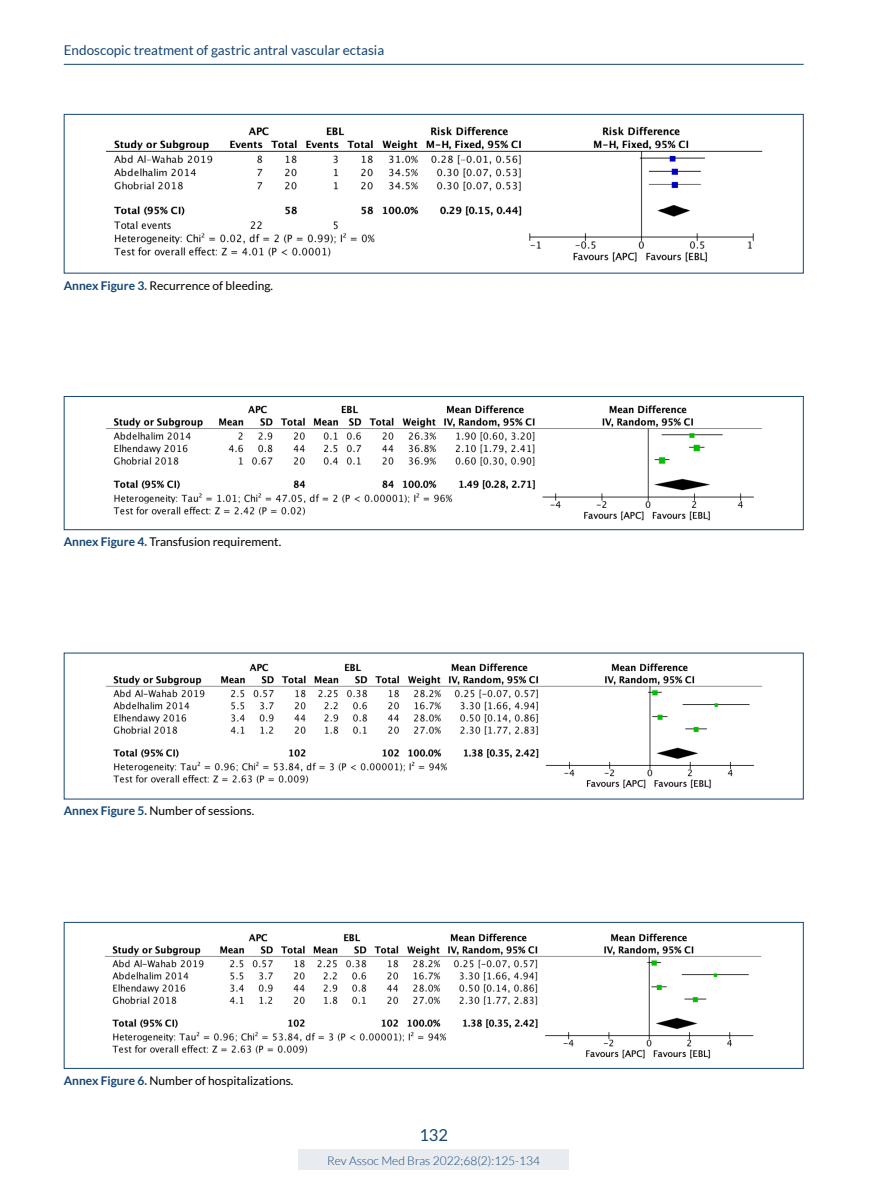
<style>
.page{position:relative;width:893px;height:1191px;background:#fff}
.page>*{position:absolute;margin:0;border:0;box-sizing:border-box;transform-origin:0 0}
.t1{font:16.5px "Lato";color:#154573}
.t2{font:13.5px "Lato";color:#154573}
.t3{font:12px "Lato";color:#000}
.t4{font:300 12px "Lato";color:#154573}
.s1{font-weight:700;color:#154573}
</style>
<div class="page">
<hr style="left:64px;top:64px;width:740px;height:1px;background:#154573">
<div style="left:299px;top:1149px;width:270px;height:21px;background:#e8ecf1"></div>
<img style="left:105px;top:126px;width:657px;height:136px">
<div style="left:64px;top:114px;width:740px;height:159px;border:1px solid #154573"></div>
<img style="left:105px;top:405px;width:657px;height:116px">
<div style="left:64px;top:396px;width:740px;height:134px;border:1px solid #154573"></div>
<img style="left:105px;top:663px;width:657px;height:126px">
<img style="left:106px;top:933px;width:655px;height:126px">
<div style="left:64px;top:922px;width:740px;height:146px;border:1px solid #154573"></div>
<p class="t2" style="left:64px;top:43px;width:322px">Endoscopic treatment of gastric antral vascular ectasia</p>
<p class="t3" style="left:64px;top:278px;width:211px"><span class="s1">Annex Figure 3.</span> Recurrence of bleeding.</p>
<p class="t3" style="left:64px;top:535px;width:219px"><span class="s1">Annex Figure 4.</span> Transfusion requirement.</p>
<p class="t3" style="left:64px;top:804px;width:192px"><span class="s1">Annex Figure 5.</span> Number of sessions.</p>
<p class="t3" style="left:64px;top:1073px;width:231px"><span class="s1">Annex Figure 6.</span> Number of hospitalizations.</p>
<h1 class="t1" style="left:419px;top:1126px;width:30px">132</h1>
<p class="t4" style="left:327px;top:1154px;width:214px">Rev Assoc Med Bras 2022;68(2):125-134</p>
</div>
